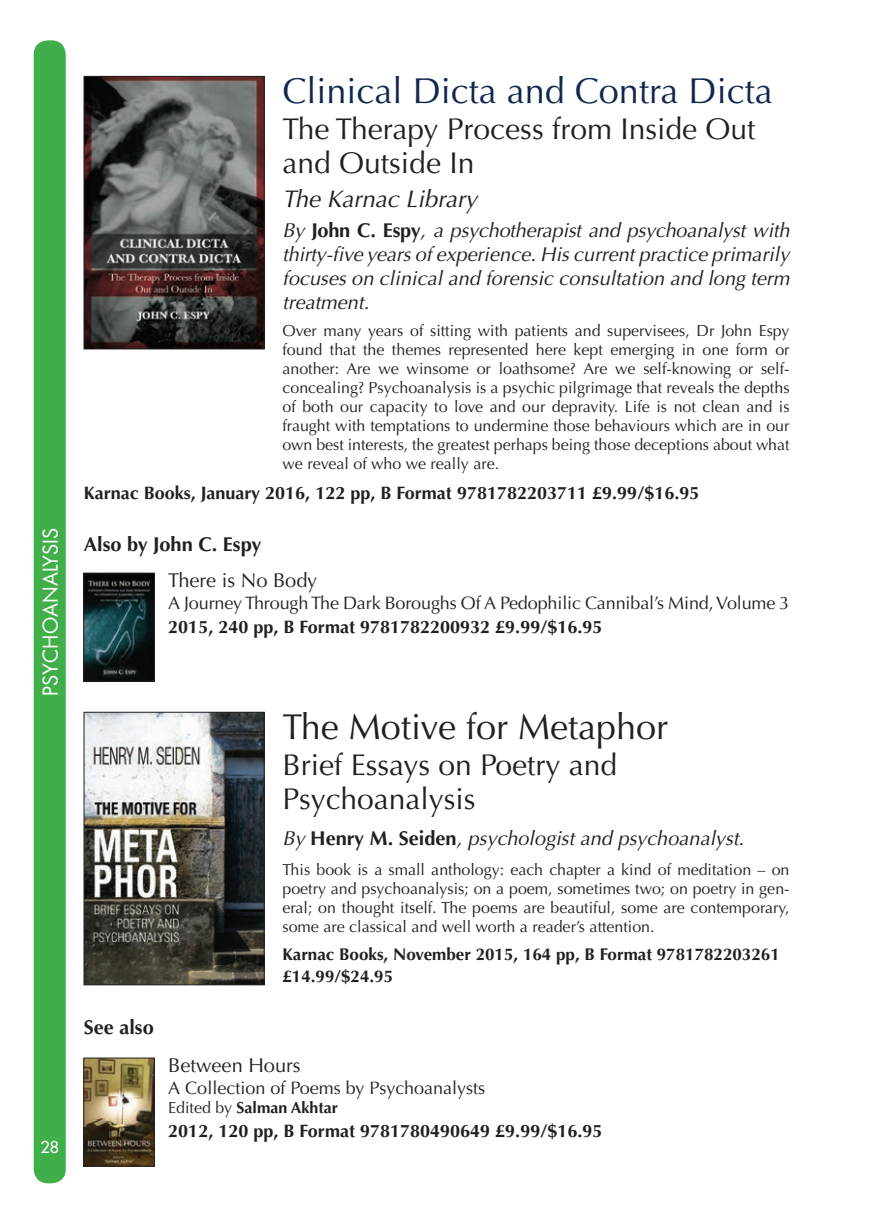
<style>
.page{position:relative;width:874px;height:1225px;background:#fff}
.page>*{position:absolute;margin:0;border:0;box-sizing:border-box;transform-origin:0 0}
.t1{font:36px "Optima";color:#11274d}
.t2{font:36px "Optima";color:#231f20}
.t3{font:30px/34px "Optima";color:#231f20}
.t4{font:italic 24px "Optima";color:#231f20}
.t5{font:italic 20px/24px "Optima";color:#231f20;text-align:justify}
.t6{font:20px "Optima";color:#231f20}
.t7{font:700 20px "Optima";color:#231f20}
.t8{font:20px "Futura";color:#fff}
.t9{font:700 18px "Optima";color:#231f20}
.t10{font:18px "Optima";letter-spacing:-.01em;color:#231f20}
.t11{font:700 17px/22px "Optima";color:#231f20}
.t12{font:16px/19px "Optima";color:#231f20;text-align:justify}
.t13{font:700 16px "Optima";color:#231f20}
.t14{font:16px "Futura";color:#fff}
.s1{font-weight:700;font-style:normal}
.s2{font-weight:400}
</style>
<div class="page">
<div style="left:34px;top:40px;width:32px;height:1143px;background:#40ae49;border-radius:14px"></div>
<img style="left:86px;top:78px;width:176px;height:269px">
<div style="left:84px;top:76px;width:180px;height:273px;border:1px solid #231f20"></div>
<img style="left:86px;top:575px;width:66px;height:104px">
<div style="left:84px;top:573px;width:70px;height:108px;border:1px solid #231f20"></div>
<img style="left:86px;top:714px;width:176px;height:269px">
<div style="left:84px;top:712px;width:180px;height:273px;border:1px solid #231f20"></div>
<img style="left:86px;top:1060px;width:66px;height:104px">
<div style="left:84px;top:1058px;width:70px;height:108px;border:1px solid #231f20"></div>
<p class="t8" style="left:41px;top:696px;width:170px;rotate:-90deg">PSYCHOANALYSIS</p>
<p class="t14" style="left:41px;top:1138px;width:20px">28</p>
<h1 class="t1" style="left:282px;top:76px;width:491px">Clinical Dicta and Contra Dicta</h1>
<h2 class="t3" style="left:282px;top:114px;width:474px">The Therapy Process from Inside Out and Outside In</h2>
<h3 class="t4" style="left:282px;top:189px;width:196px">The Karnac Library</h3>
<p class="t5" style="left:282px;top:220px;width:508px">By <span class="s1">John C. Espy</span>, a psychotherapist and psychoanalyst with thirty-five years of experience. His current practice primarily focuses on clinical and forensic consultation and long term treatment.</p>
<p class="t12" style="left:282px;top:322px;width:508px">Over many years of sitting with patients and supervisees, Dr John Espy found that the themes represented here kept emerging in one form or another: Are we winsome or loathsome? Are we self-knowing or self&shy;concealing? Psychoanalysis is a psychic pilgrimage that reveals the depths of both our capacity to love and our depravity. Life is not clean and is fraught with temptations to undermine those behaviours which are in our own best interests, the greatest perhaps being those deceptions about what we reveal of who we really are.</p>
<p class="t9" style="left:84px;top:485px;width:617px">Karnac Books, January 2016, 122 pp, B Format 9781782203711 £9.99/$16.95</p>
<p class="t7" style="left:84px;top:536px;width:179px">Also by John C. Espy</p>
<p class="t6" style="left:168px;top:572px;width:150px">There is No Body</p>
<p class="t10" style="left:168px;top:595px;width:622px">A Journey Through The Dark Boroughs Of A Pedophilic Cannibal’s Mind, Volume 3</p>
<p class="t9" style="left:168px;top:619px;width:435px">2015, 240 pp, B Format 9781782200932 £9.99/$16.95</p>
<p class="t7" style="left:84px;top:1018px;width:72px">See also</p>
<h1 class="t2" style="left:282px;top:711px;width:387px">The Motive for Metaphor</h1>
<h2 class="t3" style="left:282px;top:750px;width:336px">Brief Essays on Poetry and<br>Psychoanalysis</h2>
<p class="t5" style="left:282px;top:827px;width:463px">By <span class="s1">Henry M. Seiden</span>, psychologist and psychoanalyst.</p>
<p class="t12" style="left:282px;top:861px;width:508px">This book is a small anthology: each chapter a kind of meditation – on poetry and psychoanalysis; on a poem, sometimes two; on poetry in gen&shy;eral; on thought itself. The poems are beautiful, some are contemporary, some are classical and well worth a reader’s attention.</p>
<p class="t11" style="left:282px;top:944px;width:498px">Karnac Books, November 2015, 164 pp, B Format 9781782203261 £14.99/$24.95</p>
<p class="t6" style="left:168px;top:1056px;width:134px">Between Hours</p>
<p class="t10" style="left:168px;top:1080px;width:318px">A Collection of Poems by Psychoanalysts</p>
<p class="t13" style="left:168px;top:1100px;width:171px"><span class="s2">Edited by</span> Salman Akhtar</p>
<p class="t9" style="left:168px;top:1123px;width:435px">2012, 120 pp, B Format 9781780490649 £9.99/$16.95</p>
</div>
